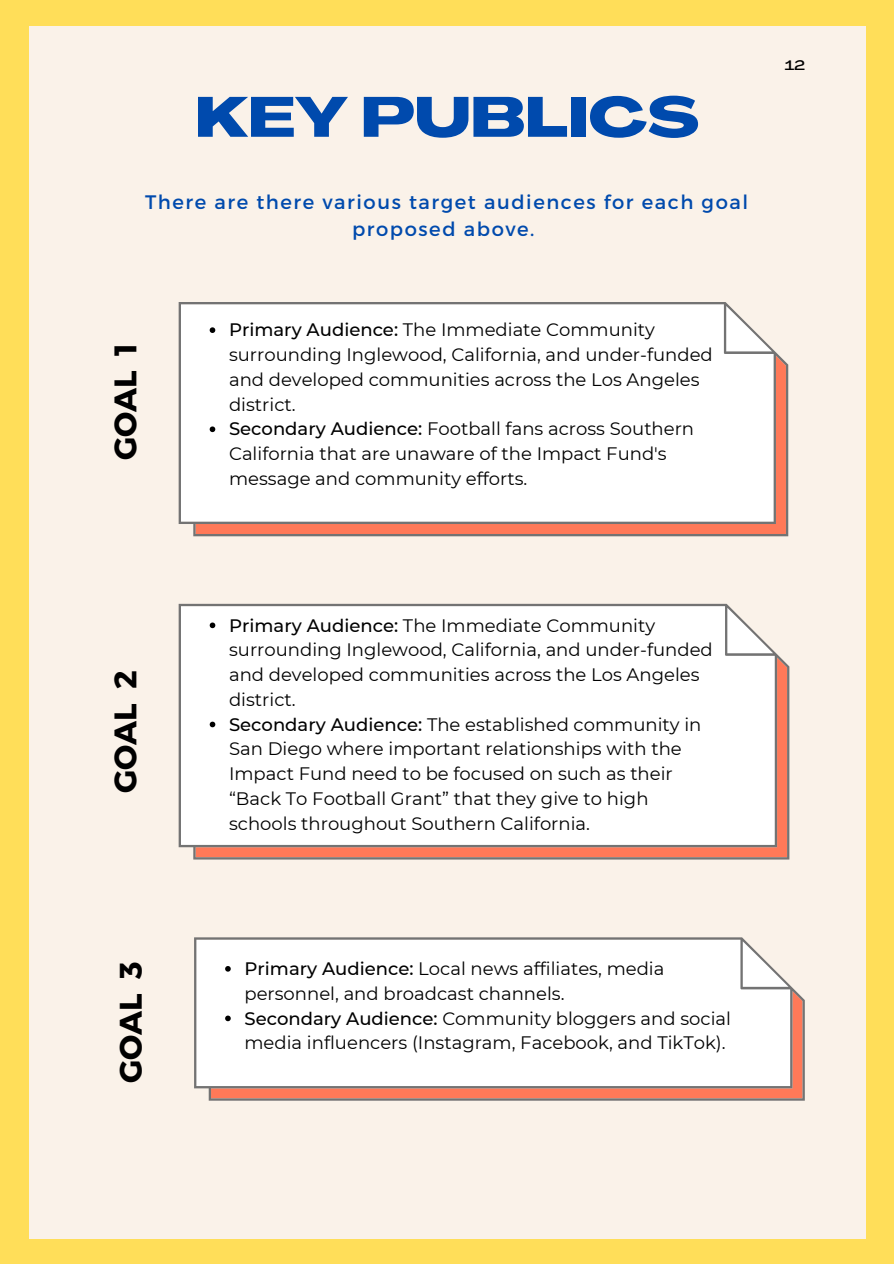
<style>
.page{position:relative;width:894px;height:1264px;background:#fff}
.page>*{position:absolute;margin:0;border:0;box-sizing:border-box;transform-origin:0 0}
.t1{font:800 55.65px "Agrandir Grand";color:#004aad}
.t2{font:700 31.2px "Montserrat";color:#000}
.t3{font:19.5px/27px "Montserrat";letter-spacing:.08em;color:#004aad;text-align:center}
.t4{font:18px/24.8px "Montserrat";color:#000}
.t5{font:500 13.5px "Agrandir Grand";color:#000}
.s1{font-weight:500}
</style>
<div class="page">
<div style="left:0;top:0;width:893px;height:1263px;background:#ffde59"></div>
<div style="left:29px;top:26px;width:836px;height:1212px;background:#faf2e9"></div>
<svg style="left:179px;top:302px;width:609px;height:234px;background:#f9f1f0"></svg>
<svg style="left:209px;top:327px;width:6px;height:6px"></svg>
<svg style="left:209px;top:426px;width:6px;height:6px"></svg>
<svg style="left:179px;top:604px;width:610px;height:255px;background:#faf3f1"></svg>
<svg style="left:210px;top:622px;width:5px;height:6px"></svg>
<svg style="left:210px;top:721px;width:5px;height:6px"></svg>
<svg style="left:194px;top:937px;width:610px;height:163px;background:#f7efec"></svg>
<svg style="left:225px;top:966px;width:6px;height:5px"></svg>
<svg style="left:225px;top:1015px;width:6px;height:6px"></svg>
<h1 class="t1" style="left:195px;top:95px;width:505px">KEY PUBLICS</h1>
<p class="t3" style="left:145px;top:187px;width:604px">There are there various target audiences for each goal proposed above.</p>
<h2 class="t2" style="left:105px;top:460px;width:119px;rotate:-90deg">GOAL 1</h2>
<p class="t4" style="left:229px;top:317px;width:485px"><span class="s1">Primary Audience:</span> The Immediate Community surrounding Inglewood, California, and under-funded and developed communities across the Los Angeles district.<br><span class="s1">Secondary Audience:</span> Football fans across Southern California that are unaware of the Impact Fund's message and community efforts.</p>
<p class="t5" style="left:784px;top:60px;width:22px">12</p>
<h2 class="t2" style="left:105px;top:793px;width:124px;rotate:-90deg">GOAL 2</h2>
<h2 class="t2" style="left:110px;top:1083px;width:123px;rotate:-90deg">GOAL 3</h2>
<p class="t4" style="left:229px;top:612px;width:485px"><span class="s1">Primary Audience:</span> The Immediate Community surrounding Inglewood, California, and under-funded and developed communities across the Los Angeles district.<br><span class="s1">Secondary Audience:</span> The established community in San Diego where important relationships with the Impact Fund need to be focused on such as their “Back To Football Grant” that they give to high schools throughout Southern California.</p>
<p class="t4" style="left:244px;top:956px;width:488px"><span class="s1">Primary Audience:</span> Local news affiliates, media personnel, and broadcast channels.<br><span class="s1">Secondary Audience:</span> Community bloggers and social media influencers (Instagram, Facebook, and TikTok).</p>
</div>
